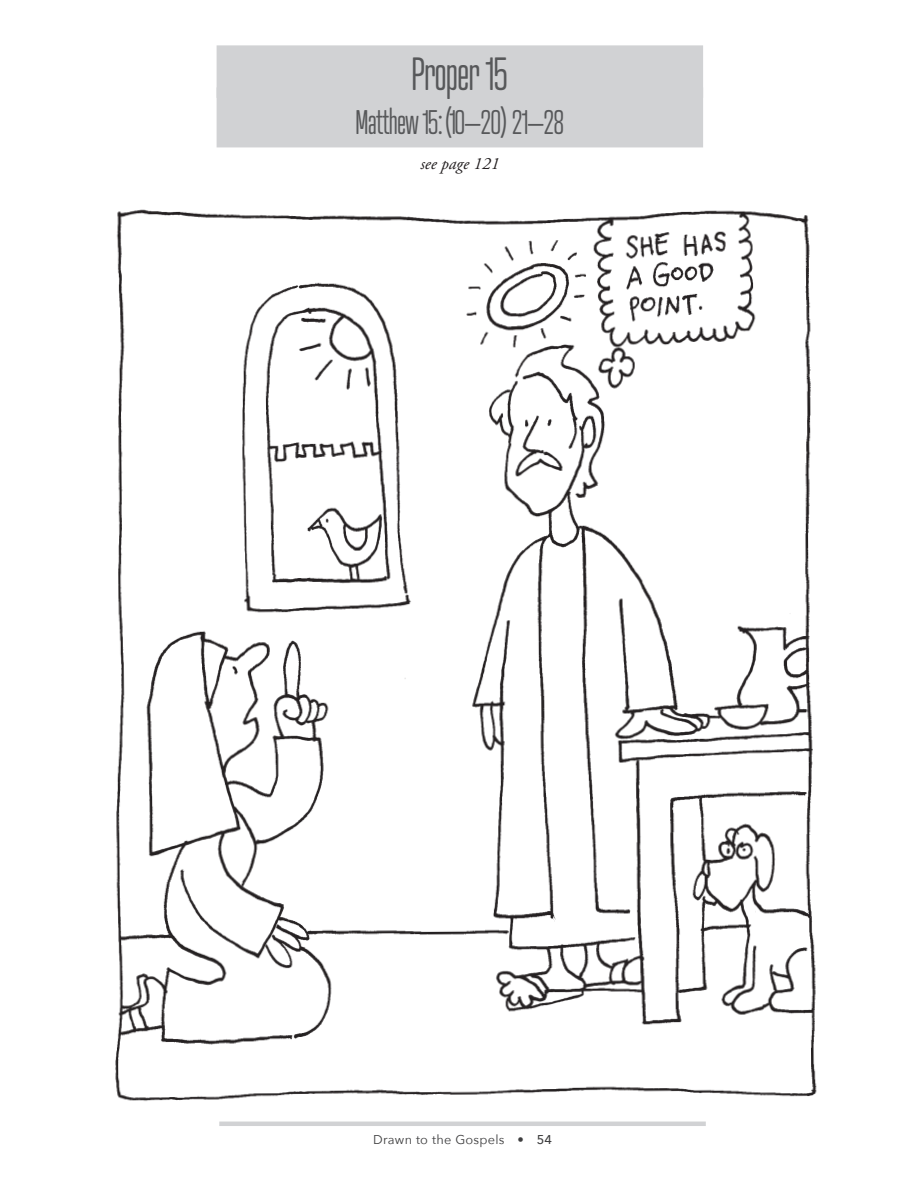
<style>
.page{position:relative;width:918px;height:1188px;background:#fff}
.page>*{position:absolute;margin:0;border:0;box-sizing:border-box;transform-origin:0 0}
.CT{font:300 45px "Atrament";letter-spacing:-.025em;color:#57585a;scale:.91 1}
.CST{font:300 33px "Atrament";letter-spacing:-.025em;color:#57585a;scale:.91 1}
.page_no{font:italic 17.25px "Adobe Garamond Pro";color:#231f20}
.t1{font:12.75px "Avenir Next";letter-spacing:.02em;color:#3e3e3f}
.s1{font-weight:500}
</style>
<div class="page">
<svg style="left:219px;top:1121px;width:486px;height:4px;background:#d7d8d9"></svg>
<div style="left:216px;top:45px;width:486px;height:53px;background:#d1d2d4"></div>
<div style="left:216px;top:87px;width:486px;height:60px;background:#d1d2d4"></div>
<img style="left:115px;top:209px;width:702px;height:892px">
<p class="CT" style="left:411px;top:47px;width:107px">Proper 15</p>
<p class="CST" style="left:355px;top:102px;width:231px">Matthew 15:(10–20) 21–28</p>
<p class="page_no" style="left:420px;top:153px;width:80px">see page 121</p>
<p class="t1" style="left:373px;top:1128px;width:180px">Drawn to the Gospels • <span class="s1">54</span></p>
</div>
